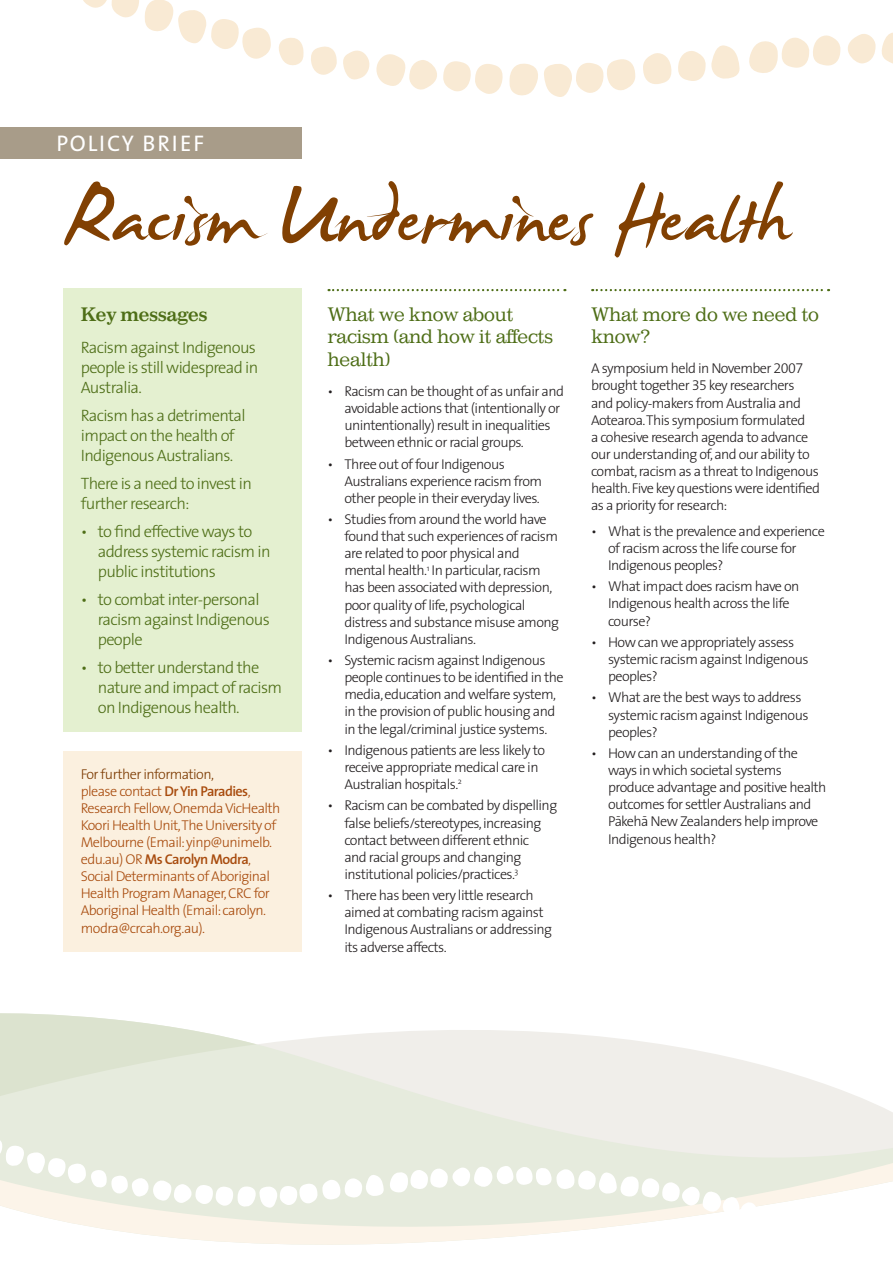
<style>
.page{position:relative;width:893px;height:1263px;background:#fff}
.page>*{position:absolute;margin:0;border:0;box-sizing:border-box;transform-origin:0 0}
.HEADING_impressum{font:117.9px "James Fajardo";color:#814002}
.BODY{font:22.65px "The Sans";letter-spacing:.08em;color:#fff}
.SUB_HEADING_1_left_a{font:18.75px/22.5px "Impressum";letter-spacing:-.04em;color:#4e6e17}
.SUB_HEADING_1_left_a-2{font:700 18.75px "Impressum";letter-spacing:-.04em;color:#4e6e17}
.BODY-2{font:300 16.5px/19.8px "The Sans";letter-spacing:-.04em;color:#4e6e17}
.HEADING_impressum-2{font:300 16.5px/19.8px "The Sans";letter-spacing:-.04em;color:#4e6e17}
.BODY_indent{font:300 14.25px/17.1px "The Sans";letter-spacing:-.04em;color:#231f20}
.BODY-3{font:300 14.25px/17.1px "The Sans";letter-spacing:-.04em;color:#231f20}
.BODY-4{font:300 14.25px/17.1px "The Sans";letter-spacing:-.04em;color:#a84b0d}
.s1{color:#7b3900}
.s2{font-weight:600}
.s3{font-family:"The Sans Light Expert";font-weight:400}
</style>
<div class="page">
<div style="left:64px;top:751px;width:238px;height:201px;background:#fbf0df"></div>
<svg style="left:0;top:1030px;width:893px;height:129px;background:#efefe9"></svg>
<svg style="left:94px;top:1159px;width:799px;height:86px"></svg>
<svg style="left:0;top:1013px;width:257px;height:87px;background:#e3e9da"></svg>
<svg style="left:0;top:1137px;width:779px;height:90px"></svg>
<div style="left:0;top:128px;width:302px;height:31px;background:#a89c89"></div>
<svg style="left:329px;top:289px;width:236px;height:2px"></svg>
<svg style="left:592px;top:289px;width:237px;height:2px"></svg>
<svg style="left:749px;top:32px;width:144px;height:41px"></svg>
<svg style="left:83px;top:0;width:657px;height:97px"></svg>
<div style="left:64px;top:289px;width:238px;height:443px;background:#e4f0d0"></div>
<p class="BODY" style="left:56px;top:125px;width:149px">POLICY BRIEF</p>
<p class="HEADING_impressum" style="left:64px;top:159px;width:729px">Racism Undermines Health</p>
<p class="SUB_HEADING_1_left_a-2" style="left:81px;top:303px;width:129px">Key messages</p>
<p class="HEADING_impressum-2" style="left:81px;top:337px;width:179px">Racism against Indigenous people is still widespread in<br>Australia.</p>
<p class="BODY-2" style="left:81px;top:405px;width:166px">Racism has a detrimental impact on the health of<br>Indigenous Australians.</p>
<p class="BODY-2" style="left:81px;top:473px;width:173px">There is a need to invest in further research:</p>
<p class="BODY-2" style="left:98px;top:521px;width:174px;text-indent:-17px">• to find effective ways to address systemic racism in public institutions</p>
<p class="BODY-2" style="left:98px;top:589px;width:173px;text-indent:-17px">• to combat inter-personal racism against Indigenous people</p>
<p class="BODY-2" style="left:98px;top:657px;width:186px;text-indent:-17px">• to better understand the nature and impact of racism on Indigenous health.</p>
<p class="BODY-4" style="left:81px;top:765px;width:201px"><span class="s1">For further information,<br></span>please contact <span class="s2">Dr Yin Paradies</span>,<br>Research Fellow, Onemda VicHealth<br>Koori Health Unit,The University of<br>Melbourne (Email: yinp@unimelb. edu.au) OR <span class="s2">Ms Carolyn Modra</span>,<br>Social Determinants of Aboriginal<br>Health Program Manager, CRC for<br>Aboriginal Health (Email: carolyn. modra@crcah.org.au).</p>
<p class="SUB_HEADING_1_left_a" style="left:327px;top:302px;width:228px">What we know about racism (and how it affects health)</p>
<p class="BODY_indent" style="left:344px;top:382px;width:221px;text-indent:-17px">• Racism can be thought of as unfair and avoidable actions that (intentionally or unintentionally) result in inequalities between ethnic or racial groups.</p>
<p class="BODY_indent" style="left:344px;top:455px;width:199px;text-indent:-17px">• Three out of four Indigenous<br>Australians experience racism from other people in their everyday lives.</p>
<p class="BODY_indent" style="left:344px;top:510px;width:216px;text-indent:-17px">• Studies from around the world have found that such experiences of racism are related to poor physical and mental health.<sup>1</sup> In particular, racism has been associated with depression, poor quality of life, psychological distress and substance misuse among Indigenous Australians.</p>
<p class="BODY_indent" style="left:344px;top:651px;width:221px;text-indent:-17px">• Systemic racism against Indigenous people continues to be identified in the media, education and welfare system, in the provision of public housing and in the legal/criminal justice systems.</p>
<p class="BODY_indent" style="left:344px;top:741px;width:202px;text-indent:-17px">• Indigenous patients are less likely to receive appropriate medical care in<br>Australian hospitals.<sup>2</sup></p>
<p class="BODY_indent" style="left:344px;top:797px;width:214px;text-indent:-17px">• Racism can be combated by dispelling false beliefs/stereotypes, increasing contact between different ethnic<br>and racial groups and changing institutional policies/practices.<sup>3</sup></p>
<p class="BODY_indent" style="left:344px;top:886px;width:209px;text-indent:-17px">• There has been very little research aimed at combating racism against<br>Indigenous Australians or addressing its adverse affects.</p>
<p class="SUB_HEADING_1_left_a" style="left:591px;top:302px;width:230px">What more do we need to know?</p>
<p class="BODY-3" style="left:591px;top:359px;width:230px">A symposium held in November <span class="s3">2007 </span>brought together <span class="s3">35</span> key researchers and policy-makers from Australia and Aotearoa.This symposium formulated<br>a cohesive research agenda to advance our understanding of, and our ability to combat, racism as a threat to Indigenous health. Five key questions were identified as a priority for research:</p>
<p class="BODY_indent" style="left:608px;top:522px;width:218px;text-indent:-17px">• What is the prevalence and experience of racism across the life course for<br>Indigenous peoples?</p>
<p class="BODY_indent" style="left:608px;top:577px;width:193px;text-indent:-17px">• What impact does racism have on<br>Indigenous health across the life course?</p>
<p class="BODY_indent" style="left:608px;top:633px;width:202px;text-indent:-17px">• How can we appropriately assess systemic racism against Indigenous peoples?</p>
<p class="BODY_indent" style="left:608px;top:689px;width:202px;text-indent:-17px">• What are the best ways to address systemic racism against Indigenous peoples?</p>
<p class="BODY_indent" style="left:608px;top:744px;width:220px;text-indent:-17px">• How can an understanding of the ways in which societal systems produce advantage and positive health outcomes for settler Australians and<br>P¯akeh¯a New Zealanders help improve<br>Indigenous health?</p>
</div>
